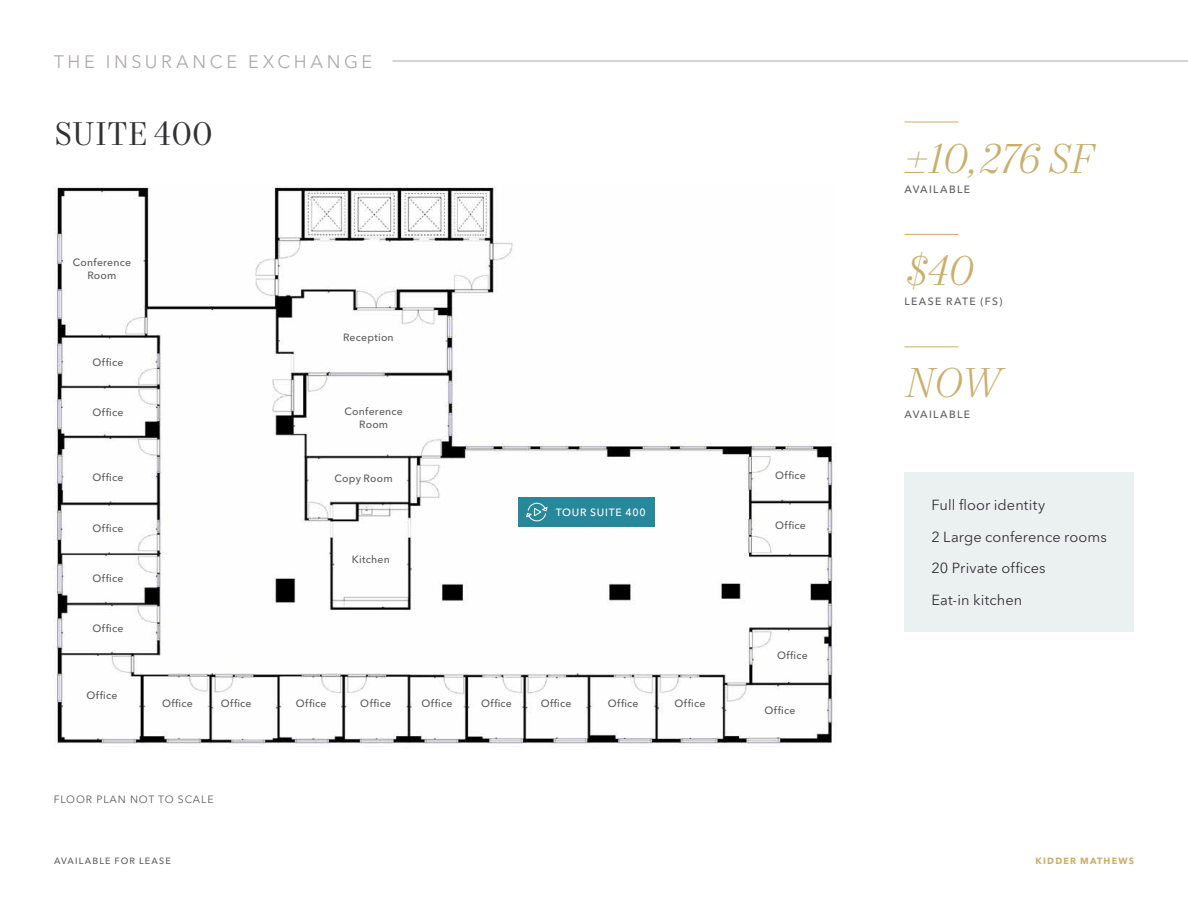
<style>
.page{position:relative;width:1188px;height:918px;background:#fff}
.page>*{position:absolute;margin:0;border:0;box-sizing:border-box;transform-origin:0 0}
.Stat_Italic_-_Gold_2023{font:italic 300 42px "Mort Modern 07";letter-spacing:-.015em;color:#cbae6b}
.Headline_-_Level_2_-_Charcoal_2023{font:33px "Mort Modern 08";letter-spacing:.005em;color:#313234}
.t1{font:18px "Avenir Next LT Pro";letter-spacing:.2em;color:#afabac}
.Body_Copy_-_Charcoal_2023{font:14.55px "Avenir Next LT Pro";letter-spacing:.01em;color:#313234}
.Map_Highlight_-_Subtext_-_Ash_2023{font:500 10.5px/13.5px "Avenir Next LT Pro";letter-spacing:.025em;color:#5e5d5d;text-align:center}
.Stat_Label_-_Ash_2023{font:500 10.5px "Avenir Next LT Pro";letter-spacing:.125em;color:#5e5d5d}
.Notes{font:10.5px "Avenir Next LT Pro";letter-spacing:.08em;color:#5e5d5d}
.Other_Callout_Text_-_White_2023{font:500 10.5px "Avenir Next LT Pro";letter-spacing:.075em;color:#fff}
.t2{font:500 9px "Avenir Next LT Pro";letter-spacing:.13em;color:#5e5d5d}
.t3{font:700 9px "Avenir Next LT Pro";letter-spacing:.13em;color:#cbae6b}
</style>
<div class="page">
<img style="left:54px;top:186px;width:779px;height:558px">
<div style="left:518px;top:497px;width:136px;height:30px;background:#26889a"></div>
<svg style="left:526px;top:503px;width:22px;height:19px"></svg>
<hr style="left:904px;top:122px;width:54px;height:1px;background:#cbae6b">
<hr style="left:904px;top:234px;width:54px;height:1px;background:#cbae6b">
<div style="left:904px;top:472px;width:230px;height:160px;background:#ebf0f1"></div>
<hr style="left:904px;top:346px;width:54px;height:1px;background:#cbae6b">
<hr style="left:393px;top:61px;width:795px;height:1px;background:#afabac">
<h3 class="t1" style="left:54px;top:51px;width:320px">THE INSURANCE EXCHANGE</h3>
<p class="Headline_-_Level_2_-_Charcoal_2023" style="left:54px;top:114px;width:161px">SUITE 400</p>
<p class="Map_Highlight_-_Subtext_-_Ash_2023" style="left:73px;top:255px;width:60px">Conference<br>Room</p>
<p class="Map_Highlight_-_Subtext_-_Ash_2023" style="left:93px;top:355px;width:32px">Office</p>
<p class="Map_Highlight_-_Subtext_-_Ash_2023" style="left:93px;top:405px;width:32px">Office</p>
<p class="Map_Highlight_-_Subtext_-_Ash_2023" style="left:93px;top:471px;width:32px">Office</p>
<p class="Map_Highlight_-_Subtext_-_Ash_2023" style="left:93px;top:521px;width:32px">Office</p>
<p class="Map_Highlight_-_Subtext_-_Ash_2023" style="left:93px;top:572px;width:32px">Office</p>
<p class="Map_Highlight_-_Subtext_-_Ash_2023" style="left:93px;top:622px;width:32px">Office</p>
<p class="Map_Highlight_-_Subtext_-_Ash_2023" style="left:87px;top:688px;width:32px">Office</p>
<p class="Map_Highlight_-_Subtext_-_Ash_2023" style="left:343px;top:330px;width:52px">Reception</p>
<p class="Map_Highlight_-_Subtext_-_Ash_2023" style="left:345px;top:404px;width:60px">Conference<br>Room</p>
<p class="Map_Highlight_-_Subtext_-_Ash_2023" style="left:335px;top:471px;width:60px">Copy Room</p>
<p class="Map_Highlight_-_Subtext_-_Ash_2023" style="left:352px;top:552px;width:40px">Kitchen</p>
<p class="Other_Callout_Text_-_White_2023" style="left:556px;top:506px;width:92px">TOUR SUITE 400</p>
<p class="Map_Highlight_-_Subtext_-_Ash_2023" style="left:162px;top:696px;width:32px">Office</p>
<p class="Map_Highlight_-_Subtext_-_Ash_2023" style="left:221px;top:696px;width:32px">Office</p>
<p class="Map_Highlight_-_Subtext_-_Ash_2023" style="left:296px;top:696px;width:32px">Office</p>
<p class="Map_Highlight_-_Subtext_-_Ash_2023" style="left:360px;top:696px;width:32px">Office</p>
<p class="Map_Highlight_-_Subtext_-_Ash_2023" style="left:422px;top:696px;width:32px">Office</p>
<p class="Map_Highlight_-_Subtext_-_Ash_2023" style="left:481px;top:696px;width:32px">Office</p>
<p class="Map_Highlight_-_Subtext_-_Ash_2023" style="left:541px;top:696px;width:32px">Office</p>
<p class="Map_Highlight_-_Subtext_-_Ash_2023" style="left:608px;top:696px;width:32px">Office</p>
<p class="Map_Highlight_-_Subtext_-_Ash_2023" style="left:675px;top:696px;width:32px">Office</p>
<p class="Notes" style="left:54px;top:793px;width:161px">FLOOR PLAN NOT TO SCALE</p>
<p class="Map_Highlight_-_Subtext_-_Ash_2023" style="left:775px;top:469px;width:32px">Office</p>
<p class="Map_Highlight_-_Subtext_-_Ash_2023" style="left:775px;top:519px;width:32px">Office</p>
<p class="Map_Highlight_-_Subtext_-_Ash_2023" style="left:777px;top:649px;width:32px">Office</p>
<p class="Map_Highlight_-_Subtext_-_Ash_2023" style="left:765px;top:704px;width:32px">Office</p>
<p class="Stat_Italic_-_Gold_2023" style="left:904px;top:133px;width:190px">±10,276 SF</p>
<p class="Stat_Label_-_Ash_2023" style="left:904px;top:183px;width:67px">AVAILABLE</p>
<p class="Stat_Italic_-_Gold_2023" style="left:904px;top:245px;width:70px">$40</p>
<p class="Stat_Label_-_Ash_2023" style="left:904px;top:295px;width:99px">LEASE RATE (FS)</p>
<p class="Stat_Italic_-_Gold_2023" style="left:904px;top:358px;width:97px">NOW</p>
<p class="Stat_Label_-_Ash_2023" style="left:904px;top:408px;width:67px">AVAILABLE</p>
<p class="Body_Copy_-_Charcoal_2023" style="left:932px;top:497px;width:115px">Full floor identity</p>
<p class="Body_Copy_-_Charcoal_2023" style="left:932px;top:528px;width:177px">2 Large conference rooms</p>
<p class="Body_Copy_-_Charcoal_2023" style="left:932px;top:560px;width:116px">20 Private offices</p>
<p class="Body_Copy_-_Charcoal_2023" style="left:932px;top:591px;width:92px">Eat-in kitchen</p>
<p class="t2" style="left:54px;top:855px;width:118px">AVAILABLE FOR LEASE</p>
<p class="t3" style="left:1036px;top:855px;width:100px">KIDDER MATHEWS</p>
</div>
